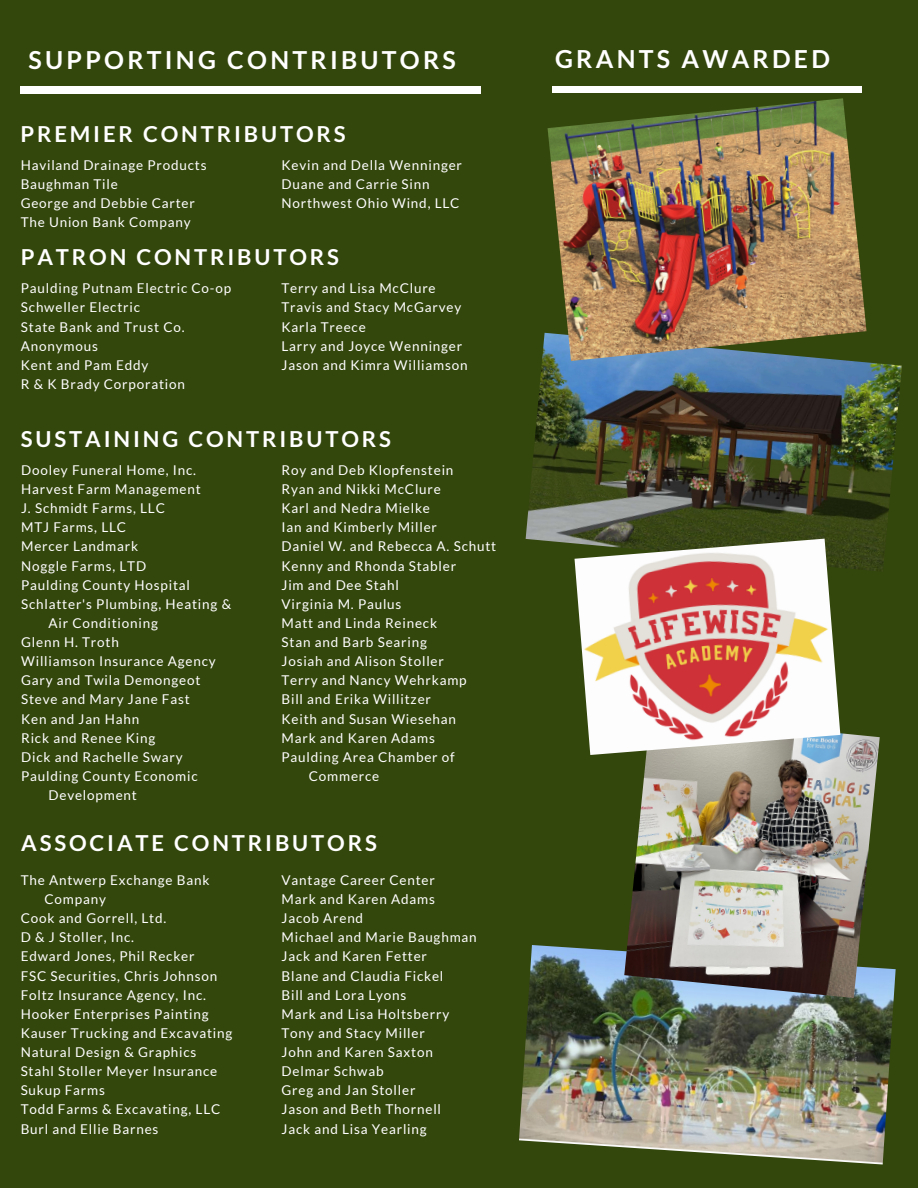
<style>
.page{position:relative;width:918px;height:1188px;background:#33460c}
.page>*{position:absolute;margin:0;border:0;box-sizing:border-box;transform-origin:0 0}
.t1{font:700 24.9px "Lato";letter-spacing:.13em;color:#fff}
.t2{font:700 22.05px "Lato";letter-spacing:.13em;color:#fff}
.t3{font:13.5px "Lato";letter-spacing:.06em;color:#fff}
</style>
<div class="page">
<div style="left:20px;top:86px;width:461px;height:7px;background:#fff"></div>
<div style="left:552px;top:86px;width:310px;height:7px;background:#fff"></div>
<img style="left:519px;top:945px;width:377px;height:220px">
<img style="left:624px;top:731px;width:256px;height:267px">
<img style="left:526px;top:333px;width:376px;height:238px">
<img style="left:548px;top:98px;width:319px;height:263px">
<img style="left:575px;top:539px;width:265px;height:216px">
<p class="t1" style="left:29px;top:44px;width:429px">SUPPORTING CONTRIBUTORS</p>
<p class="t1" style="left:555px;top:44px;width:276px">GRANTS AWARDED</p>
<p class="t2" style="left:20px;top:120px;width:327px">PREMIER CONTRIBUTORS</p>
<p class="t3" style="left:21px;top:156px;width:187px">Haviland Drainage Products</p>
<p class="t3" style="left:21px;top:176px;width:99px">Baughman Tile</p>
<p class="t3" style="left:21px;top:195px;width:176px">George and Debbie Carter</p>
<p class="t3" style="left:21px;top:214px;width:171px">The Union Bank Company</p>
<p class="t3" style="left:282px;top:156px;width:182px">Kevin and Della Wenninger</p>
<p class="t3" style="left:282px;top:176px;width:150px">Duane and Carrie Sinn</p>
<p class="t3" style="left:282px;top:195px;width:179px">Northwest Ohio Wind, LLC</p>
<p class="t2" style="left:21px;top:243px;width:320px">PATRON CONTRIBUTORS</p>
<p class="t3" style="left:282px;top:280px;width:156px">Terry and Lisa McClure</p>
<p class="t3" style="left:282px;top:299px;width:181px">Travis and Stacy McGarvey</p>
<p class="t3" style="left:282px;top:318px;width:86px">Karla Treece</p>
<p class="t3" style="left:282px;top:337px;width:182px">Larry and Joyce Wenninger</p>
<p class="t3" style="left:282px;top:356px;width:188px">Jason and Kimra Williamson</p>
<p class="t3" style="left:21px;top:280px;width:212px">Paulding Putnam Electric Co-op</p>
<p class="t3" style="left:21px;top:299px;width:121px">Schweller Electric</p>
<p class="t3" style="left:21px;top:318px;width:165px">State Bank and Trust Co.</p>
<p class="t3" style="left:21px;top:337px;width:79px">Anonymous</p>
<p class="t3" style="left:21px;top:356px;width:129px">Kent and Pam Eddy</p>
<p class="t3" style="left:21px;top:376px;width:166px">R &amp; K Brady Corporation</p>
<p class="t2" style="left:21px;top:425px;width:372px">SUSTAINING CONTRIBUTORS</p>
<p class="t3" style="left:282px;top:462px;width:173px">Roy and Deb Klopfenstein</p>
<p class="t3" style="left:282px;top:481px;width:161px">Ryan and Nikki McClure</p>
<p class="t3" style="left:282px;top:500px;width:150px">Karl and Nedra Mielke</p>
<p class="t3" style="left:282px;top:519px;width:157px">Ian and Kimberly Miller</p>
<p class="t3" style="left:282px;top:538px;width:216px">Daniel W. and Rebecca A. Schutt</p>
<p class="t3" style="left:282px;top:557px;width:176px">Kenny and Rhonda Stabler</p>
<p class="t3" style="left:282px;top:576px;width:119px">Jim and Dee Stahl</p>
<p class="t3" style="left:282px;top:595px;width:121px">Virginia M. Paulus</p>
<p class="t3" style="left:282px;top:615px;width:157px">Matt and Linda Reineck</p>
<p class="t3" style="left:282px;top:634px;width:147px">Stan and Barb Searing</p>
<p class="t3" style="left:282px;top:653px;width:164px">Josiah and Alison Stoller</p>
<p class="t3" style="left:282px;top:672px;width:187px">Terry and Nancy Wehrkamp</p>
<p class="t3" style="left:282px;top:691px;width:151px">Bill and Erika Willitzer</p>
<p class="t3" style="left:282px;top:710px;width:176px">Keith and Susan Wiesehan</p>
<p class="t3" style="left:282px;top:729px;width:155px">Mark and Karen Adams</p>
<p class="t3" style="left:282px;top:748px;width:175px">Paulding Area Chamber of</p>
<p class="t3" style="left:309px;top:768px;width:72px">Commerce</p>
<p class="t3" style="left:21px;top:462px;width:176px">Dooley Funeral Home, Inc.</p>
<p class="t3" style="left:21px;top:481px;width:181px">Harvest Farm Management</p>
<p class="t3" style="left:21px;top:500px;width:145px">J. Schmidt Farms, LLC</p>
<p class="t3" style="left:21px;top:519px;width:106px">MTJ Farms, LLC</p>
<p class="t3" style="left:21px;top:538px;width:118px">Mercer Landmark</p>
<p class="t3" style="left:21px;top:557px;width:127px">Noggle Farms, LTD</p>
<p class="t3" style="left:21px;top:576px;width:170px">Paulding County Hospital</p>
<p class="t3" style="left:21px;top:595px;width:212px">Schlatter's Plumbing, Heating &amp;</p>
<p class="t3" style="left:48px;top:615px;width:111px">Air Conditioning</p>
<p class="t3" style="left:21px;top:634px;width:99px">Glenn H. Troth</p>
<p class="t3" style="left:21px;top:653px;width:196px">Williamson Insurance Agency</p>
<p class="t3" style="left:21px;top:672px;width:181px">Gary and Twila Demongeot</p>
<p class="t3" style="left:21px;top:691px;width:170px">Steve and Mary Jane Fast</p>
<p class="t3" style="left:21px;top:710px;width:120px">Ken and Jan Hahn</p>
<p class="t3" style="left:21px;top:729px;width:136px">Rick and Renee King</p>
<p class="t3" style="left:21px;top:748px;width:163px">Dick and Rachelle Swary</p>
<p class="t3" style="left:21px;top:768px;width:178px">Paulding County Economic</p>
<p class="t3" style="left:48px;top:787px;width:90px">Development</p>
<p class="t2" style="left:21px;top:829px;width:357px">ASSOCIATE CONTRIBUTORS</p>
<p class="t3" style="left:282px;top:872px;width:155px">Vantage Career Center</p>
<p class="t3" style="left:282px;top:891px;width:155px">Mark and Karen Adams</p>
<p class="t3" style="left:282px;top:910px;width:83px">Jacob Arend</p>
<p class="t3" style="left:282px;top:929px;width:197px">Michael and Marie Baughman</p>
<p class="t3" style="left:282px;top:948px;width:147px">Jack and Karen Fetter</p>
<p class="t3" style="left:282px;top:967px;width:163px">Blane and Claudia Fickel</p>
<p class="t3" style="left:282px;top:986px;width:126px">Bill and Lora Lyons</p>
<p class="t3" style="left:282px;top:1006px;width:169px">Mark and Lisa Holtsberry</p>
<p class="t3" style="left:282px;top:1025px;width:145px">Tony and Stacy Miller</p>
<p class="t3" style="left:282px;top:1044px;width:153px">John and Karen Saxton</p>
<p class="t3" style="left:282px;top:1063px;width:104px">Delmar Schwab</p>
<p class="t3" style="left:282px;top:1082px;width:135px">Greg and Jan Stoller</p>
<p class="t3" style="left:282px;top:1101px;width:161px">Jason and Beth Thornell</p>
<p class="t3" style="left:282px;top:1120px;width:147px">Jack and Lisa Yearling</p>
<p class="t3" style="left:21px;top:872px;width:190px">The Antwerp Exchange Bank</p>
<p class="t3" style="left:45px;top:891px;width:63px">Company</p>
<p class="t3" style="left:21px;top:910px;width:147px">Cook and Gorrell, Ltd.</p>
<p class="t3" style="left:21px;top:929px;width:115px">D &amp; J Stoller, Inc.</p>
<p class="t3" style="left:21px;top:948px;width:175px">Edward Jones, Phil Recker</p>
<p class="t3" style="left:21px;top:967px;width:198px">FSC Securities, Chris Johnson</p>
<p class="t3" style="left:21px;top:986px;width:187px">Foltz Insurance Agency, Inc.</p>
<p class="t3" style="left:21px;top:1006px;width:190px">Hooker Enterprises Painting</p>
<p class="t3" style="left:21px;top:1025px;width:213px">Kauser Trucking and Excavating</p>
<p class="t3" style="left:21px;top:1044px;width:177px">Natural Design &amp; Graphics</p>
<p class="t3" style="left:21px;top:1063px;width:198px">Stahl Stoller Meyer Insurance</p>
<p class="t3" style="left:21px;top:1082px;width:86px">Sukup Farms</p>
<p class="t3" style="left:21px;top:1101px;width:201px">Todd Farms &amp; Excavating, LLC</p>
<p class="t3" style="left:21px;top:1120px;width:139px">Burl and Ellie Barnes</p>
</div>
